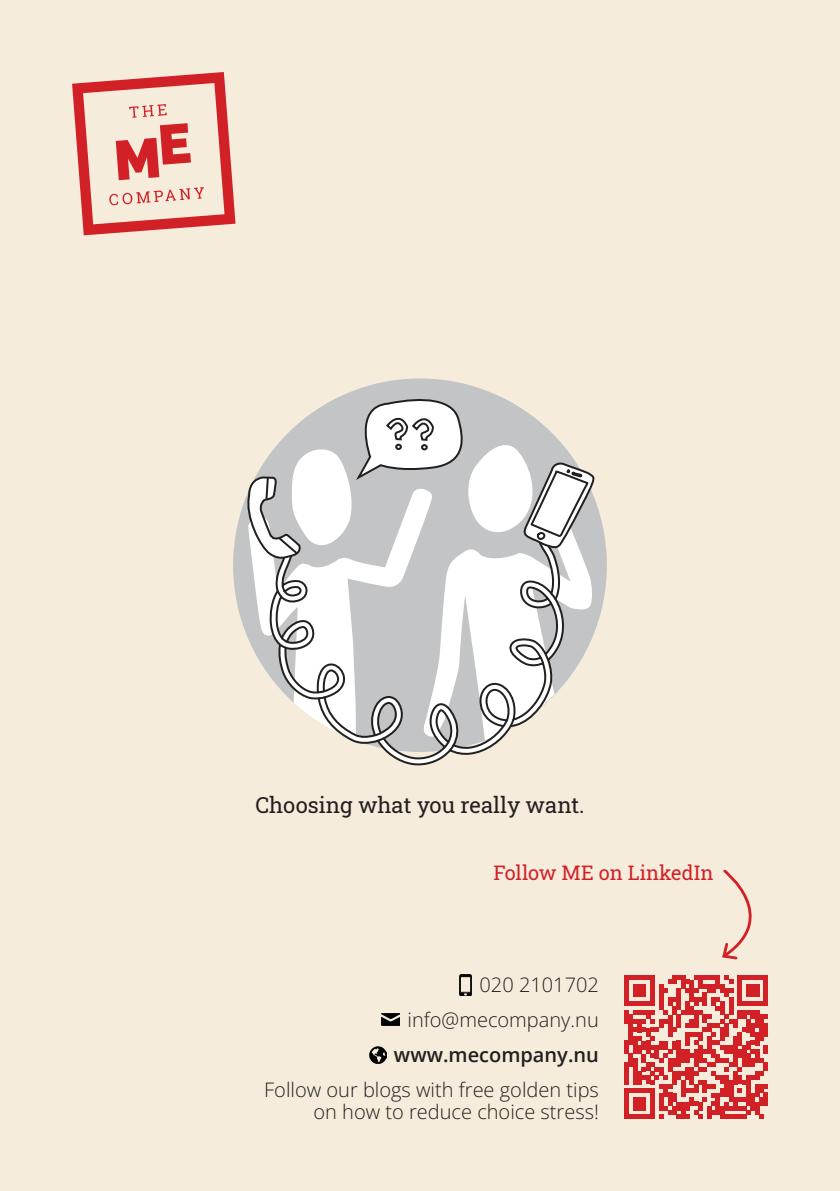
<style>
.page{position:relative;width:840px;height:1191px;background:#fff}
.page>*{position:absolute;margin:0;border:0;box-sizing:border-box;transform-origin:0 0}
.t1{font:22px "Roboto Slab";color:#221f1f}
.t2{font:300 20px/35px "Open Sans";color:#221f1f;text-align:right}
.t3{font:20px "Roboto Slab";color:#d22027}
.t4{font:600 20px "Open Sans";color:#221f1f}
</style>
<div class="page">
<div style="left:0;top:0;width:839px;height:1191px;background:#f6ecdc"></div>
<svg style="left:72px;top:72px;width:163px;height:163px"></svg>
<img style="left:370px;top:1046px;width:16px;height:17px">
<img style="left:381px;top:1013px;width:18px;height:12px">
<img style="left:459px;top:974px;width:12px;height:21px">
<svg style="left:233px;top:378px;width:373px;height:260px"></svg>
<svg style="left:248px;top:560px;width:19px;height:112px;background:#dededd"></svg>
<svg style="left:565px;top:560px;width:28px;height:123px"></svg>
<svg style="left:267px;top:560px;width:298px;height:206px"></svg>
<svg style="left:275px;top:589px;width:3px;height:10px"></svg>
<svg style="left:278px;top:583px;width:279px;height:169px;background:#d5d5d4"></svg>
<svg style="left:244px;top:396px;width:350px;height:164px;background:#d8d7d6"></svg>
<svg style="left:624px;top:975px;width:143px;height:144px"></svg>
<hr style="left:763px;top:1093px;width:4px;height:13px;background:#d22027">
<svg style="left:722px;top:869px;width:30px;height:91px"></svg>
<p class="t1" style="left:255px;top:795px;width:330px">Choosing what you really want.</p>
<p class="t3" style="left:493px;top:865px;width:221px">Follow ME on LinkedIn</p>
<p class="t2" style="left:407px;top:969px;width:193px">020 2101702 info@mecompany.nu</p>
<p class="t4" style="left:394px;top:1043px;width:206px">www.mecompany.nu</p>
<p class="t2" style="left:264px;top:1080px;width:336px;line-height:22px">Follow our blogs with free golden tips on how to reduce choice stress!</p>
</div>
